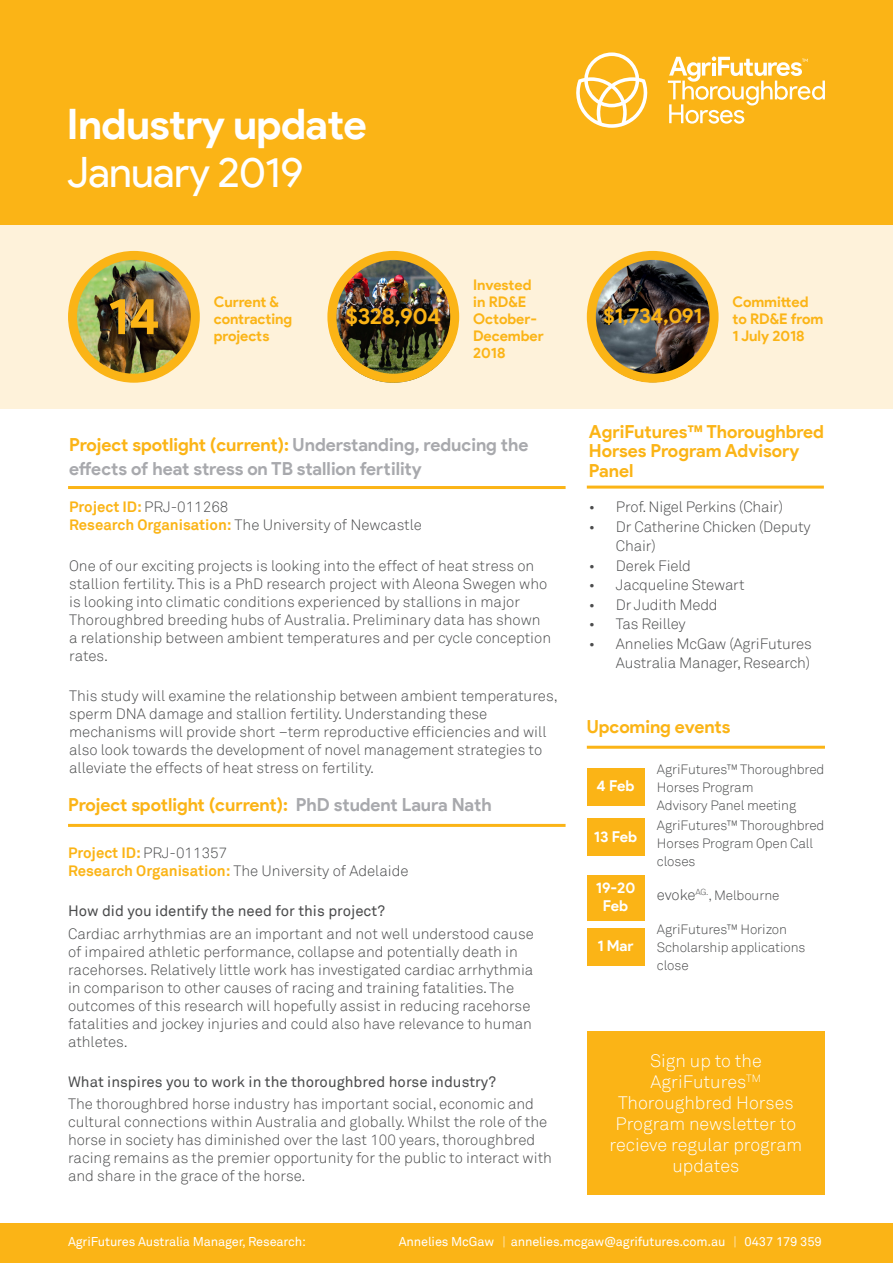
<style>
.page{position:relative;width:893px;height:1263px;background:#fff}
.page>*{position:absolute;margin:0;border:0;box-sizing:border-box;transform-origin:0 0}
.Headline___White{font:700 51px "Product Sans";color:#fbb416}
.Headline___White-2{font:700 42px "Product Sans";letter-spacing:-.015em;color:#fff}
.Headline___White-3{font:42px "Product Sans";letter-spacing:-.015em;color:#fff}
.Headline___White-4{font:700 22.5px "Product Sans";letter-spacing:-.015em;color:#fbb416}
.Headline___White-5{font:700 21px "Product Sans";letter-spacing:-.02em;color:#fbb416}
.Headline___White-6{font:700 18px/19.5px "Product Sans";color:#fbb416}
.Headline___White-7{font:700 18px/24px "Product Sans";color:#a8a9ad}
.Body___White{font:300 18px/21px "Akkurat TT";color:#fff;text-align:center}
.Body___White-2{font:300 15px/18px "Akkurat TT";color:#4b4c4d}
.Body___White-3{font:15px "Akkurat TT";color:#4b4c4d}
.Headline___White-8{font:700 15px/18px "Product Sans";color:#fff;text-align:center}
.Headline___White-9{font:700 14.7px/17.1px "Product Sans";letter-spacing:-.005em;color:#fbb416}
.t1{font:300 13.5px/18px "Akkurat TT";letter-spacing:-.01em;color:#4b4c4d}
.Body___White-4{font:12.75px "Akkurat TT";letter-spacing:-.01em;color:#fff}
.s1{color:#fbb416}
.s2{font-weight:700;color:#fbb416}
.s3{color:#a8a9ad}
.s4{font-family:"Akkurat TT"}
.s5{font-size:15px}
.s6{font-weight:300}
</style>
<div class="page">
<div style="left:0;top:225px;width:893px;height:184px;background:#fef2da"></div>
<img style="left:69px;top:252px;width:130px;height:130px;border-radius:65px">
<div style="left:68px;top:251px;width:132px;height:132px;border:9px solid #fbb416;border-radius:50%"></div>
<div style="left:0;top:0;width:893px;height:224px;background:#fbb416"></div>
<div style="left:0;top:1223px;width:893px;height:40px;background:#fbb416"></div>
<svg style="left:668px;top:57px;width:157px;height:67px"></svg>
<svg style="left:576px;top:52px;width:72px;height:76px"></svg>
<img style="left:332px;top:255px;width:126px;height:128px">
<img style="left:588px;top:253px;width:128px;height:129px">
<div style="left:327px;top:251px;width:132px;height:132px;border:9px solid #fbb416;border-radius:50%"></div>
<div style="left:587px;top:251px;width:132px;height:132px;border:9px solid #fbb416;border-radius:50%"></div>
<hr style="left:68px;top:824px;width:498px;height:3px;background:#fbb416">
<hr style="left:68px;top:486px;width:498px;height:3px;background:#fbb416">
<hr style="left:587px;top:746px;width:238px;height:3px;background:#fbb416">
<hr style="left:587px;top:486px;width:237px;height:3px;background:#fbb416">
<div style="left:587px;top:768px;width:57px;height:38px;background:#fbb416"></div>
<div style="left:587px;top:819px;width:57px;height:37px;background:#fbb416"></div>
<div style="left:587px;top:875px;width:57px;height:46px;background:#fbb416"></div>
<div style="left:587px;top:928px;width:57px;height:38px;background:#fbb416"></div>
<div style="left:587px;top:1031px;width:238px;height:164px;background:#fbb416"></div>
<p class="Headline___White-2" style="left:67px;top:98px;width:302px">Industry update</p>
<p class="Headline___White-3" style="left:67px;top:148px;width:238px">January 2019</p>
<p class="Headline___White" style="left:108px;top:285px;width:54px">14</p>
<p class="Headline___White-9" style="left:214px;top:293px;width:67px">Current &amp;</p>
<p class="Headline___White-9" style="left:214px;top:310px;width:80px">contracting projects</p>
<p class="Headline___White-9" style="left:473px;top:276px;width:72px">Invested in RD&amp;E<br>October-<br>December</p>
<p class="Headline___White-9" style="left:473px;top:345px;width:34px">2018</p>
<p class="Headline___White-4" style="left:345px;top:302px;width:97px">$328,904</p>
<p class="Headline___White-5" style="left:603px;top:303px;width:101px">$1,734,091</p>
<p class="Headline___White-9" style="left:733px;top:293px;width:92px">Committed to RD&amp;E from<br>1 July 2018</p>
<p class="Headline___White-7" style="left:69px;top:433px;width:461px"><span class="s1">Project spotlight (current):</span> Understanding, reducing the effects of heat stress on TB stallion fertility</p>
<p class="Body___White-2" style="left:69px;top:498px;width:354px"><span class="s2">Project ID:</span> PRJ-011268<br><span class="s2">Research Organisation:</span> The University of Newcastle</p>
<p class="Body___White-2" style="left:69px;top:556px;width:483px">One of our exciting projects is looking into the effect of heat stress on stallion fertility. This is a PhD research project with Aleona Swegen who is looking into climatic conditions experienced by stallions in major Thoroughbred breeding hubs of Australia. Preliminary data has shown a relationship between ambient temperatures and per cycle conception rates.</p>
<p class="Body___White-2" style="left:69px;top:686px;width:490px">This study will examine the relationship between ambient temperatures, sperm DNA damage and stallion fertility. Understanding these mechanisms will provide short –term reproductive efficiencies and will also look towards the development of novel management strategies to alleviate the effects of heat stress on fertility.</p>
<p class="Headline___White-6" style="left:68px;top:795px;width:425px">Project spotlight (current): <span class="s3">PhD student Laura Nath</span></p>
<p class="Body___White-2" style="left:68px;top:844px;width:342px"><span class="s2">Project ID:</span> PRJ-011357<br><span class="s2">Research Organisation:</span> The University of Adelaide</p>
<p class="Body___White-3" style="left:68px;top:902px;width:318px">How did you identify the need for this project?</p>
<p class="Body___White-2" style="left:68px;top:924px;width:467px">Cardiac arrhythmias are an important and not well understood cause of impaired athletic performance, collapse and potentially death in racehorses. Relatively little work has investigated cardiac arrhythmia in comparison to other causes of racing and training fatalities. The outcomes of this research will hopefully assist in reducing racehorse fatalities and jockey injuries and could also have relevance to human athletes.</p>
<p class="Body___White-3" style="left:68px;top:1073px;width:429px">What inspires you to work in the thoroughbred horse industry?</p>
<p class="Body___White-2" style="left:68px;top:1095px;width:485px">The thoroughbred horse industry has important social, economic and cultural connections within Australia and globally. Whilst the role of the horse in society has diminished over the last 100 years, thoroughbred racing remains as the premier opportunity for the public to interact with and share in the grace of the horse.</p>
<p class="Headline___White-6" style="left:589px;top:422px;width:237px">AgriFutures<span class="s4">™</span> Thoroughbred<br>Horses Program Advisory<br>Panel</p>
<p class="Body___White-2" style="left:589px;top:498px;width:196px">• Prof. Nigel Perkins (Chair)</p>
<p class="Body___White-2" style="left:616px;top:517px;width:196px;line-height:19.5px;text-indent:-27px">• Dr Catherine Chicken (Deputy<br>Chair)</p>
<p class="Body___White-2" style="left:589px;top:556px;width:104px">• Derek Field</p>
<p class="Body___White-2" style="left:589px;top:576px;width:157px">• Jacqueline Stewart</p>
<p class="Body___White-2" style="left:589px;top:595px;width:130px">• Dr Judith Medd</p>
<p class="Body___White-2" style="left:589px;top:615px;width:98px">• Tas Reilley</p>
<p class="Body___White-2" style="left:589px;top:634px;width:224px;line-height:19.5px;text-align:right">• Annelies McGaw (AgriFutures<br>Australia Manager, Research)</p>
<p class="Headline___White-6" style="left:587px;top:717px;width:145px">Upcoming events</p>
<p class="Headline___White-8" style="left:597px;top:777px;width:39px">4 Feb</p>
<p class="Headline___White-8" style="left:594px;top:827px;width:45px">13 Feb</p>
<p class="Headline___White-8" style="left:596px;top:879px;width:41px">19-20<br>Feb</p>
<p class="Headline___White-8" style="left:597px;top:937px;width:38px">1 Mar</p>
<p class="t1" style="left:657px;top:761px;width:169px">AgriFutures™ Thoroughbred<br>Horses Program<br>Advisory Panel meeting</p>
<p class="t1" style="left:657px;top:816px;width:169px">AgriFutures™ Thoroughbred<br>Horses Program Open Call closes</p>
<p class="t1" style="left:657px;top:886px;width:124px"><span class="s5">evoke</span><sup>AG.</sup>, Melbourne</p>
<p class="t1" style="left:657px;top:920px;width:150px">AgriFutures™ Horizon<br>Scholarship applications close</p>
<p class="Body___White" style="left:609px;top:1050px;width:194px">Sign up to the<br>AgriFutures<sup>TM<br></sup>Thoroughbred Horses<br>Program newsletter to recieve regular program updates</p>
<p class="Body___White-4" style="left:68px;top:1234px;width:239px">AgriFutures Australia Manager, Research:</p>
<p class="Body___White-4" style="left:399px;top:1234px;width:425px">Annelies McGaw <span class="s6">|</span> annelies.mcgaw@agrifutures.com.au <span class="s6">|</span> 0437 179 359</p>
</div>
